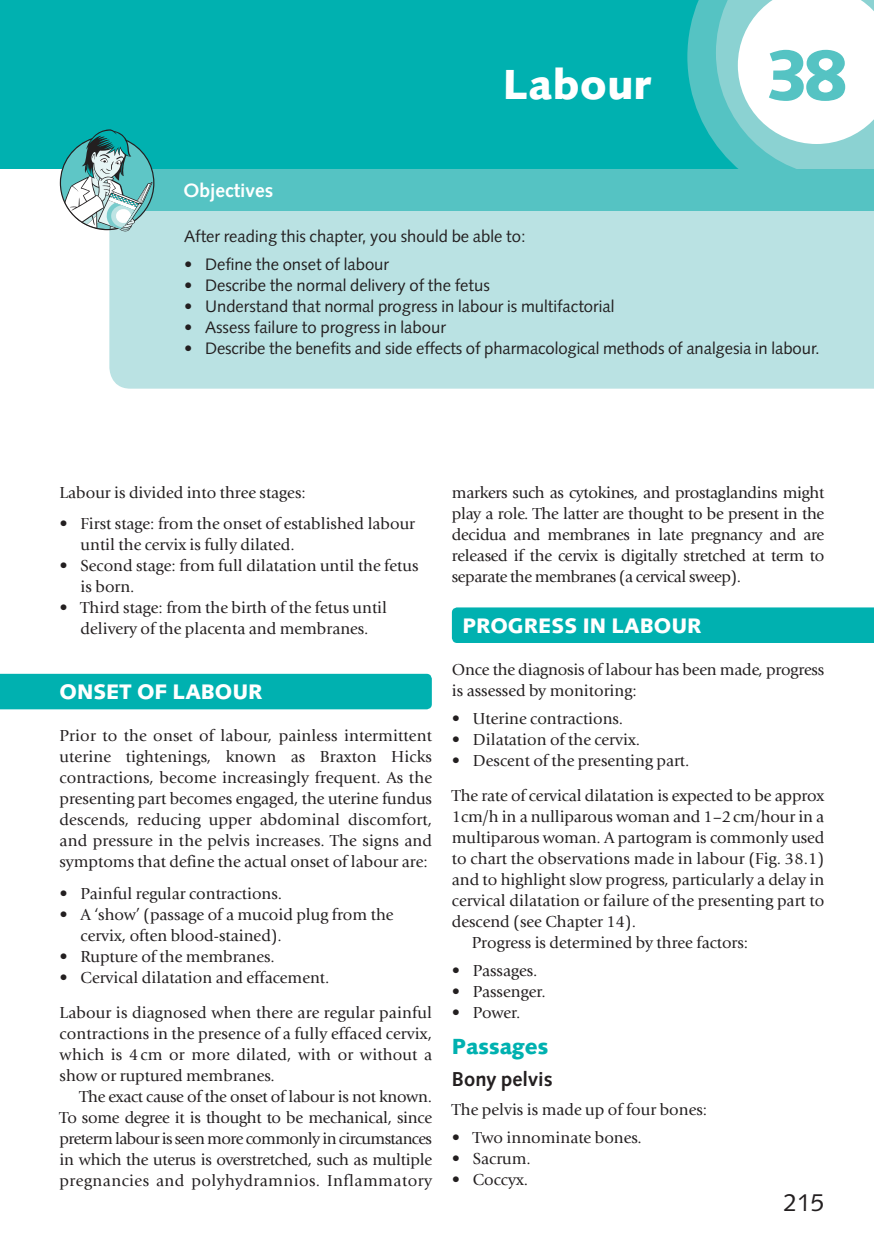
<style>
.page{position:relative;width:874px;height:1260px;background:#fff}
.page>*{position:absolute;margin:0;border:0;box-sizing:border-box;transform-origin:0 0}
.t1{font:900 70px "Syntax";color:#55c3c3}
.t2{font:900 42px "Syntax";color:#fff}
.t3{font:24.5px "Syntax";color:#231f20}
.t4{font:900 21.88px "Syntax";color:#00b1b0}
.t5{font:900 21px "Syntax";color:#fff}
.t6{font:700 20.12px "Syntax";color:#231f20}
.t7{font:700 19.25px "Syntax";color:#fff}
.t8{font:16.62px/21px "Giovanni";color:#231f20}
.t9{font:16.62px/21px "Syntax";color:#231f20}
</style>
<div class="page">
<div style="left:0;top:0;width:873px;height:169px;background:#00b1b0"></div>
<svg style="left:687px;top:0;width:186px;height:169px;background:#b6e5e5"></svg>
<div style="left:109px;top:211px;width:764px;height:178px;background:#bae2e3"></div>
<div style="left:451px;top:607px;width:422px;height:36px;background:#00b1b0"></div>
<div style="left:0;top:674px;width:431px;height:35px;background:#00b1b0"></div>
<div style="left:122px;top:169px;width:751px;height:42px;background:#55c3c3"></div>
<svg style="left:60px;top:129px;width:94px;height:102px"></svg>
<p class="t7" style="left:183px;top:182px;width:91px">Objectives</p>
<h2 class="t2" style="left:502px;top:68px;width:149px">Labour</h2>
<h1 class="t1" style="left:764px;top:47px;width:85px">38</h1>
<p class="t9" style="left:205px;top:224px;width:322px;line-height:27.8px;text-indent:-21px">After reading this chapter, you should be able to:<br>Define the onset of labour</p>
<p class="t9" style="left:205px;top:276px;width:616px">Describe the normal delivery of the fetus<br>Understand that normal progress in labour is multifactorial<br>Assess failure to progress in labour<br>Describe the benefits and side effects of pharmacological methods of analgesia in labour.</p>
<p class="t9" style="left:184px;top:255px;width:10px;text-align:justify">• • • • •</p>
<p class="t8" style="left:81px;top:479px;width:336px;line-height:31px;text-indent:-21px">Labour is divided into three stages:<br>First stage: from the onset of established labour</p>
<p class="t8" style="left:81px;top:536px;width:339px">until the cervix is fully dilated.<br>Second stage: from full dilatation until the fetus is born.<br>Third stage: from the birth of the fetus until delivery of the placenta and membranes.</p>
<p class="t9" style="left:60px;top:515px;width:10px">•</p>
<p class="t9" style="left:60px;top:557px;width:10px">•</p>
<p class="t9" style="left:60px;top:599px;width:10px">•</p>
<p class="t5" style="left:60px;top:684px;width:204px">ONSET OF LABOUR</p>
<p class="t8" style="left:60px;top:727px;width:374px;text-align:justify">Prior to the onset of labour, painless intermittent uterine tightenings, known as Braxton Hicks contractions, become increasingly frequent. As the presenting part becomes engaged, the uterine fundus descends, reducing upper abdominal discomfort, and pressure in the pelvis increases. The signs and symptoms that define the actual onset of labour are:</p>
<p class="t8" style="left:81px;top:885px;width:314px">Painful regular contractions.<br>A ‘show’ (passage of a mucoid plug from the cervix, often blood-stained).<br>Rupture of the membranes.<br>Cervical dilatation and effacement.</p>
<p class="t8" style="left:60px;top:1003px;width:374px;text-align:justify">Labour is diagnosed when there are regular painful contractions in the presence of a fully effaced cervix, which is 4cm or more dilated, with or without a show or ruptured membranes.</p>
<p class="t8" style="left:60px;top:1087px;width:374px;text-align:justify;text-indent:20px">The exact cause of the onset of labour is not known.<br>To some degree it is thought to be mechanical, since preterm labour is seen more commonly in circumstances in which the uterus is overstretched, such as multiple pregnancies and polyhydramnios. Inflammatory</p>
<p class="t9" style="left:60px;top:885px;width:10px">• •</p>
<p class="t9" style="left:60px;top:948px;width:10px">• •</p>
<p class="t8" style="left:451px;top:484px;width:374px;text-align:justify">markers such as cytokines, and prostaglandins might play a role. The latter are thought to be present in the decidua and membranes in late pregnancy and are released if the cervix is digitally stretched at term to separate the membranes (a cervical sweep).</p>
<p class="t5" style="left:462px;top:617px;width:240px">PROGRESS IN LABOUR</p>
<p class="t8" style="left:451px;top:660px;width:374px">Once the diagnosis of labour has been made, progress is assessed by monitoring:</p>
<p class="t8" style="left:472px;top:710px;width:218px">Uterine contractions.<br>Dilatation of the cervix.<br>Descent of the presenting part.</p>
<p class="t8" style="left:451px;top:786px;width:374px">The rate of cervical dilatation is expected to be approx</p>
<p class="t8" style="left:451px;top:807px;width:374px">1cm/h in a nulliparous woman and 1–2cm/hour in a</p>
<p class="t8" style="left:451px;top:828px;width:374px">multiparous woman. A partogram is commonly used</p>
<p class="t8" style="left:451px;top:849px;width:374px">to chart the observations made in labour ( Fig. 38.1 )</p>
<p class="t8" style="left:451px;top:870px;width:374px">and to highlight slow progress, particularly a delay in</p>
<p class="t8" style="left:451px;top:891px;width:373px">cervical dilatation or failure of the presenting part to</p>
<p class="t8" style="left:451px;top:912px;width:185px">descend (see Chapter 14 ).</p>
<p class="t8" style="left:471px;top:933px;width:278px">Progress is determined by three factors:</p>
<p class="t8" style="left:472px;top:962px;width:74px">Passages.<br>Passenger.<br>Power.</p>
<h3 class="t4" style="left:451px;top:1037px;width:98px">Passages</h3>
<p class="t6" style="left:451px;top:1071px;width:102px">Bony pelvis</p>
<p class="t8" style="left:472px;top:1097px;width:236px;line-height:28.3px;text-indent:-21px">The pelvis is made up of four bones:<br>Two innominate bones.</p>
<p class="t8" style="left:472px;top:1150px;width:59px">Sacrum.<br>Coccyx.</p>
<p class="t9" style="left:451px;top:710px;width:10px;text-align:justify">• • •</p>
<p class="t9" style="left:451px;top:962px;width:10px;text-align:justify">• • •</p>
<p class="t9" style="left:451px;top:1129px;width:10px;text-align:justify">• • •</p>
<h3 class="t3" style="left:783px;top:1193px;width:42px">215</h3>
</div>
